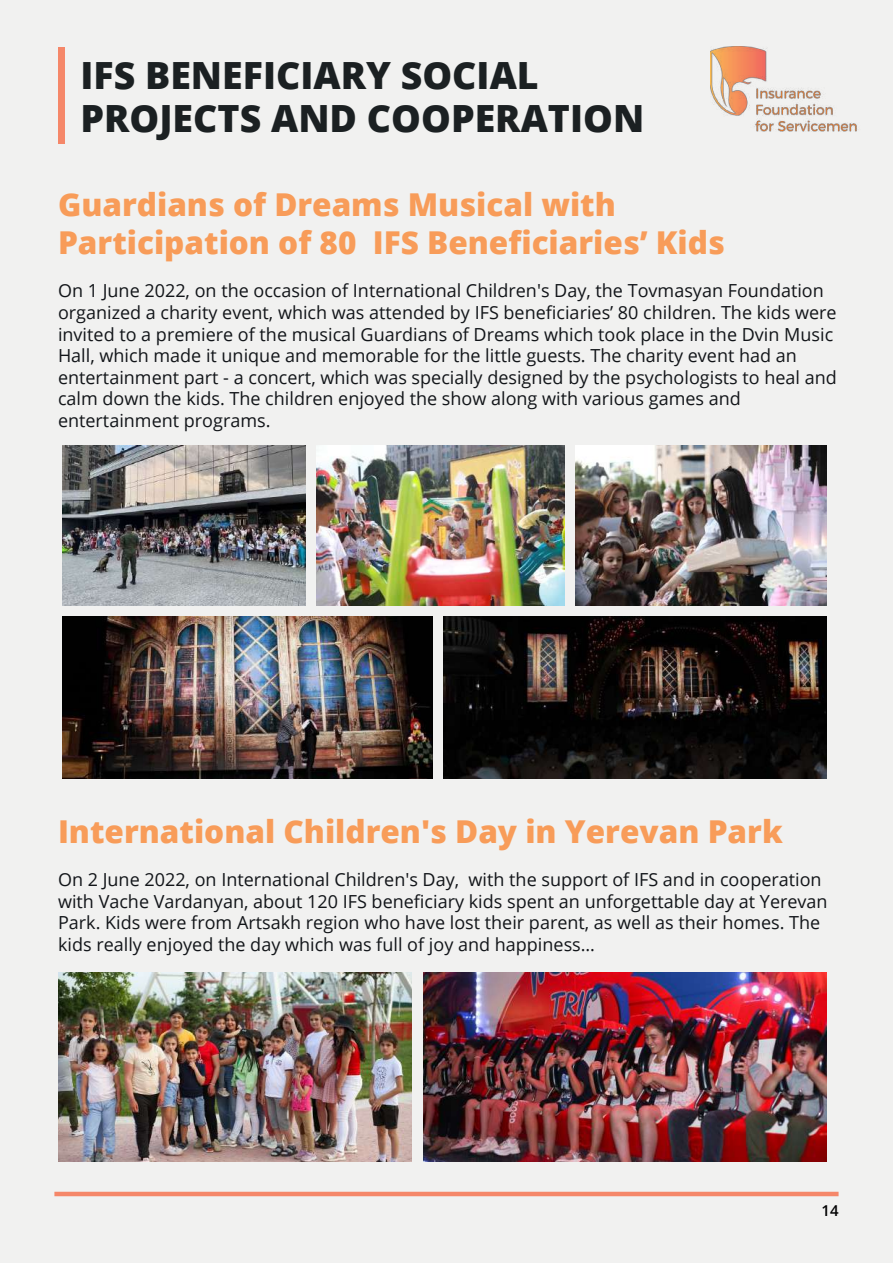
<style>
.page{position:relative;width:893px;height:1263px;background:#f1f1f0}
.page>*{position:absolute;margin:0;border:0;box-sizing:border-box;transform-origin:0 0}
.t1{font:800 37.5px/43.2px "Open Sans";color:#1b2022}
.t2{font:800 31.5px/37.8px "Open Sans";color:#f89c59}
.t3{font:18px/21.6px "Open Sans";color:#121519}
.t4{font:600 15px "Open Sans";color:#000001}
</style>
<div class="page">
<div style="left:58px;top:47px;width:7px;height:96px;background:#f58769"></div>
<hr style="left:54px;top:1192px;width:784px;height:4px;background:#f58769">
<img style="left:710px;top:47px;width:147px;height:85px">
<img style="left:62px;top:446px;width:243px;height:159px">
<img style="left:62px;top:617px;width:371px;height:161px">
<img style="left:443px;top:617px;width:383px;height:161px">
<img style="left:316px;top:446px;width:249px;height:159px">
<img style="left:576px;top:446px;width:250px;height:159px">
<img style="left:58px;top:972px;width:354px;height:190px">
<img style="left:423px;top:972px;width:403px;height:190px">
<h1 class="t1" style="left:80px;top:52px;width:565px">IFS BENEFICIARY SOCIAL<br>PROJECTS AND COOPERATION</h1>
<h2 class="t2" style="left:58px;top:184px;width:668px">Guardians of Dreams Musical with<br>Participation of 80 IFS Beneficiaries’ Kids</h2>
<p class="t3" style="left:58px;top:280px;width:780px">On 1 June 2022, on the occasion of International Children's Day, the Tovmasyan Foundation organized a charity event, which was attended by IFS beneficiaries’ 80 children. The kids were invited to a premiere of the musical Guardians of Dreams which took place in the Dvin Music Hall, which made it unique and memorable for the little guests. The charity event had an entertainment part - a concert, which was specially designed by the psychologists to heal and calm down the kids. The children enjoyed the show along with various games and entertainment programs.</p>
<h2 class="t2" style="left:58px;top:811px;width:726px">International Children's Day in Yerevan Park</h2>
<p class="t3" style="left:58px;top:868px;width:771px">On 2 June 2022, on International Children's Day, with the support of IFS and in cooperation with Vache Vardanyan, about 120 IFS beneficiary kids spent an unforgettable day at Yerevan Park. Kids were from Artsakh region who have lost their parent, as well as their homes. The kids really enjoyed the day which was full of joy and happiness…</p>
<p class="t4" style="left:821px;top:1200px;width:19px">14</p>
</div>
